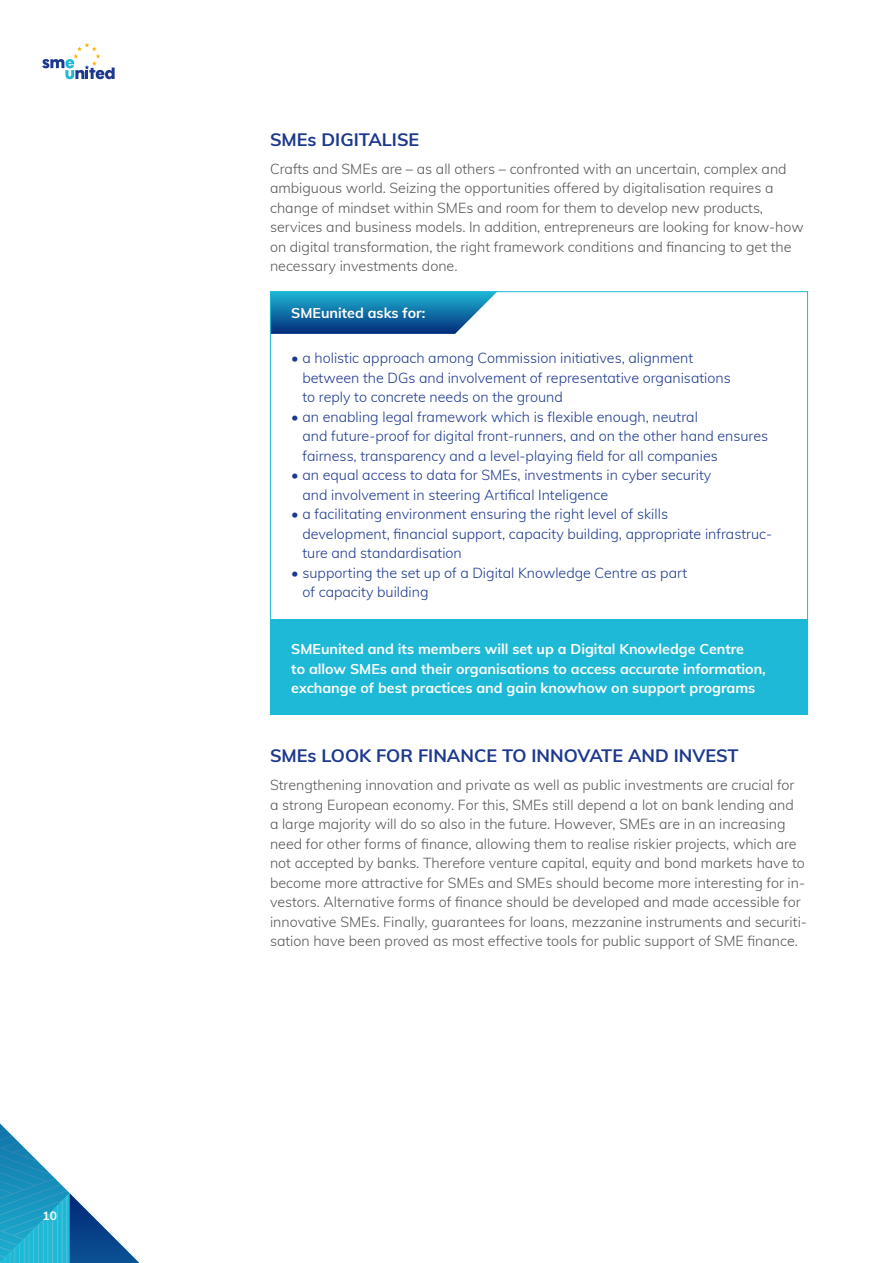
<style>
.page{position:relative;width:893px;height:1263px;background:#fff}
.page>*{position:absolute;margin:0;border:0;box-sizing:border-box;transform-origin:0 0}
.t1{font:700 18px "Muli";color:#1c388f}
.t2{font:300 14.25px/19.5px "Muli";color:#565655}
.t3{font:300 14.25px/19.5px "Muli";color:#1c388f}
.t4{font:700 14.25px/19.5px "Muli";color:#fff}
.t5{font:700 12px "Muli";color:#fff}
</style>
<div class="page">
<svg style="left:0;top:1123px;width:140px;height:140px"></svg>
<svg style="left:42px;top:43px;width:73px;height:36px"></svg>
<div style="left:270px;top:619px;width:538px;height:96px;background:#1eb9d6"></div>
<svg style="left:272px;top:293px;width:224px;height:41px;background:#257dae"></svg>
<p class="t5" style="left:43px;top:1207px;width:16px">10</p>
<p class="t1" style="left:270px;top:126px;width:151px">SMEs DIGITALISE</p>
<p class="t2" style="left:270px;top:158px;width:535px">Crafts and SMEs are – as all others – confronted with an uncertain, complex and ambiguous world. Seizing the opportunities offered by digitalisation requires a change of mindset within SMEs and room for them to develop new products, services and business models. In addition, entrepreneurs are looking for know-how on digital transformation, the right framework conditions and financing to get the necessary investments done.</p>
<p class="t4" style="left:291px;top:303px;width:136px">SMEunited asks for:</p>
<p class="t3" style="left:302px;top:348px;width:430px;text-indent:-11px">• a holistic approach among Commission initiatives, alignment between the DGs and involvement of representative organisations to reply to concrete needs on the ground</p>
<p class="t3" style="left:302px;top:406px;width:467px;text-indent:-11px">• an enabling legal framework which is flexible enough, neutral<br>and future-proof for digital front-runners, and on the other hand ensures fairness, transparency and a level-playing field for all companies</p>
<p class="t3" style="left:302px;top:465px;width:410px;text-indent:-11px">• an equal access to data for SMEs, investments in cyber security and involvement in steering Artifical Inteligence</p>
<p class="t3" style="left:302px;top:504px;width:471px;text-indent:-11px">• a facilitating environment ensuring the right level of skills<br>development, financial support, capacity building, appropriate infrastruc&shy;ture and standardisation</p>
<p class="t3" style="left:302px;top:562px;width:386px;text-indent:-11px">• supporting the set up of a Digital Knowledge Centre as part of capacity building</p>
<p class="t4" style="left:291px;top:639px;width:476px">SMEunited and its members will set up a Digital Knowledge Centre<br>to allow SMEs and their organisations to access accurate information, exchange of best practices and gain knowhow on support programs</p>
<p class="t1" style="left:270px;top:743px;width:470px">SMEs LOOK FOR FINANCE TO INNOVATE AND INVEST</p>
<p class="t2" style="left:270px;top:775px;width:538px">Strengthening innovation and private as well as public investments are crucial for<br>a strong European economy. For this, SMEs still depend a lot on bank lending and<br>a large majority will do so also in the future. However, SMEs are in an increasing need for other forms of finance, allowing them to realise riskier projects, which are not accepted by banks. Therefore venture capital, equity and bond markets have to become more attractive for SMEs and SMEs should become more interesting for in&shy;vestors. Alternative forms of finance should be developed and made accessible for innovative SMEs. Finally, guarantees for loans, mezzanine instruments and securiti&shy;sation have been proved as most effective tools for public support of SME finance.</p>
</div>
